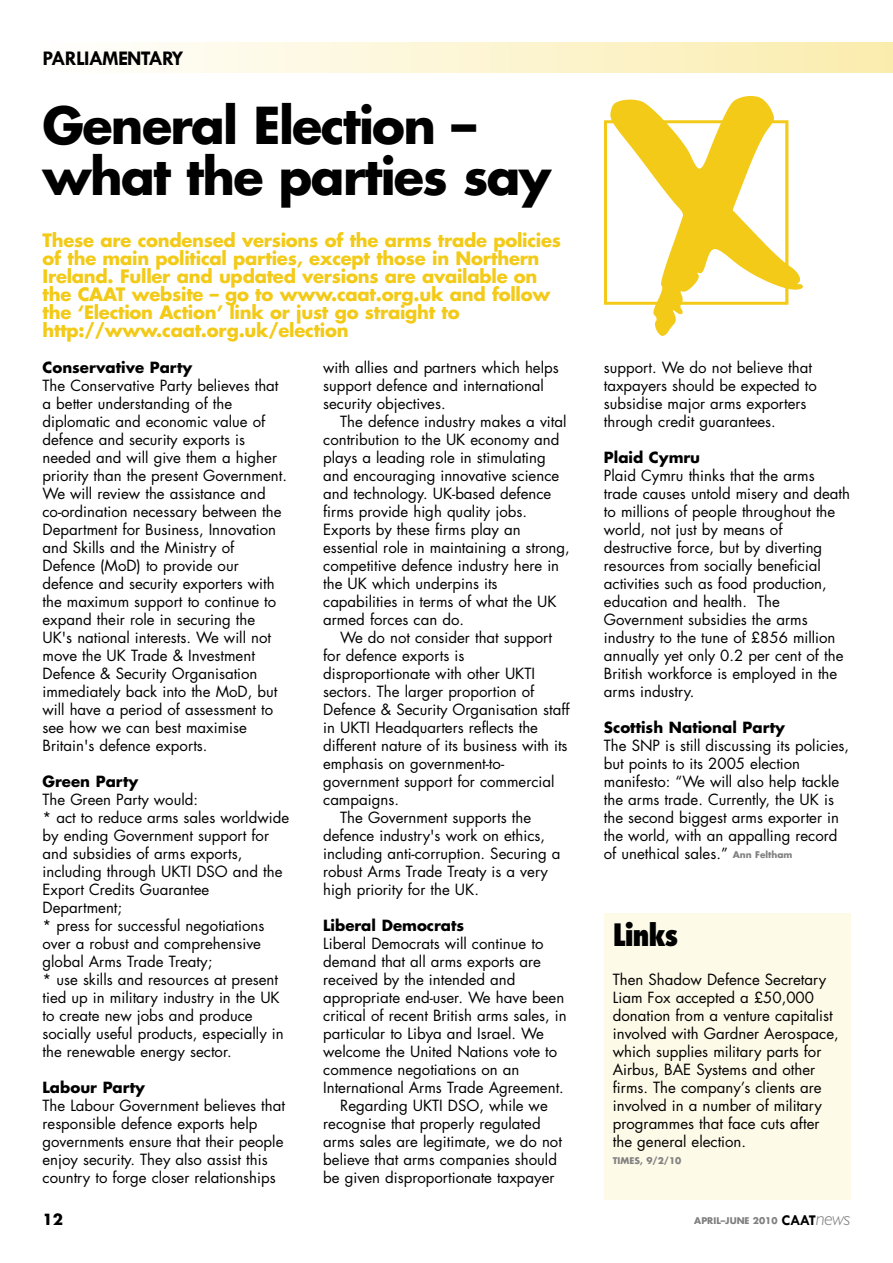
<style>
.page{position:relative;width:893px;height:1263px;background:#fff}
.page>*{position:absolute;margin:0;border:0;box-sizing:border-box;transform-origin:0 0}
.t1{font:700 49.5px/51px "Futura";letter-spacing:-.035em;color:#000}
.t2{font:800 condensed 30px "Futura";letter-spacing:-.04em;color:#000}
.t3{font:700 21px "Tw Cen";letter-spacing:-.04em;color:#000}
.t4{font:700 18px/18px "Futura";letter-spacing:-.015em;color:#f2ca17}
.t5{font:15px/18px "Futura";color:#000}
.t6{font:700 15px "Futura";color:#000}
.t7{font:700 9px "Futura";color:#808080}
.s1{font-weight:700;font-size:9px;color:#808080}
.s2{font-family:"Tw Cen";font-size:15px;color:#000}
.s3{font-family:"Gill Sans";font-weight:300;font-style:italic;font-size:19.5px}
</style>
<div class="page">
<div style="left:38px;top:43px;width:855px;height:30px;background:linear-gradient(to right,#fffffe,#faecad)"></div>
<img style="left:604px;top:96px;width:198px;height:239px">
<div style="left:604px;top:913px;width:246px;height:286px;background:#fefae8"></div>
<h3 class="t3" style="left:42px;top:47px;width:143px">PARLIAMENTARY</h3>
<h1 class="t1" style="left:43px;top:104px;width:510px">General Election – what the parties say</h1>
<p class="t4" style="left:43px;top:233px;width:520px">These are condensed versions of the arms trade policies of the main political parties, except those in Northern Ireland. Fuller and updated versions are available on the CAAT website – go to www.caat.org.uk and follow the ‘Election Action’ link or just go straight to http://www.caat.org.uk/election</p>
<p class="t6" style="left:43px;top:361px;width:151px">Conservative Party</p>
<p class="t5" style="left:43px;top:378px;width:246px">The Conservative Party believes that a better understanding of the diplomatic and economic value of defence and security exports is needed and will give them a higher priority than the present Government.<br>We will review the assistance and co-ordination necessary between the Department for Business, Innovation and Skills and the Ministry of Defence (MoD) to provide our defence and security exporters with the maximum support to continue to expand their role in securing the UK's national interests. We will not move the UK Trade &amp; Investment Defence &amp; Security Organisation immediately back into the MoD, but will have a period of assessment to see how we can best maximise Britain's defence exports.</p>
<p class="t6" style="left:43px;top:775px;width:97px">Green Party</p>
<p class="t5" style="left:43px;top:792px;width:248px">The Green Party would:<br>* act to reduce arms sales worldwide by ending Government support for and subsidies of arms exports, including through UKTI DSO and the<br>Export Credits Guarantee<br>Department;<br>* press for successful negotiations over a robust and comprehensive global Arms Trade Treaty;<br>* use skills and resources at present tied up in military industry in the UK to create new jobs and produce socially useful products, especially in the renewable energy sector.</p>
<p class="t6" style="left:43px;top:1081px;width:104px">Labour Party</p>
<p class="t5" style="left:43px;top:1098px;width:244px">The Labour Government believes that responsible defence exports help governments ensure that their people enjoy security. They also assist this country to forge closer relationships</p>
<p class="t5" style="left:323px;top:360px;width:237px">with allies and partners which helps support defence and international security objectives.</p>
<p class="t5" style="left:323px;top:414px;width:248px;text-indent:17px">The defence industry makes a vital contribution to the UK economy and plays a leading role in stimulating and encouraging innovative science and technology. UK-based defence firms provide high quality jobs.<br>Exports by these firms play an essential role in maintaining a strong, competitive defence industry here in the UK which underpins its capabilities in terms of what the UK armed forces can do.</p>
<p class="t5" style="left:340px;top:630px;width:214px">We do not consider that support</p>
<p class="t5" style="left:323px;top:648px;width:143px">for defence exports is</p>
<p class="t5" style="left:323px;top:666px;width:213px">disproportionate with other UKTI</p>
<p class="t5" style="left:323px;top:684px;width:213px">sectors. The larger proportion of</p>
<p class="t5" style="left:323px;top:702px;width:248px">Defence &amp; Security Organisation staff</p>
<p class="t5" style="left:323px;top:720px;width:216px">in UKTI Headquarters reflects the</p>
<p class="t5" style="left:323px;top:738px;width:246px">different nature of its business with its</p>
<p class="t5" style="left:323px;top:756px;width:182px">emphasis on government-to-</p>
<p class="t5" style="left:323px;top:774px;width:233px">government support for commercial</p>
<p class="t5" style="left:323px;top:792px;width:77px">campaigns.</p>
<p class="t5" style="left:340px;top:810px;width:192px">The Government supports the</p>
<p class="t5" style="left:323px;top:828px;width:223px">defence industry's work on ethics,</p>
<p class="t5" style="left:323px;top:846px;width:239px">including anti-corruption. Securing a</p>
<p class="t5" style="left:323px;top:864px;width:226px">robust Arms Trade Treaty is a very</p>
<p class="t5" style="left:323px;top:882px;width:157px">high priority for the UK.</p>
<p class="t6" style="left:323px;top:919px;width:143px">Liberal Democrats</p>
<p class="t5" style="left:323px;top:936px;width:222px">Liberal Democrats will continue to</p>
<p class="t5" style="left:323px;top:954px;width:219px">demand that all arms exports are</p>
<p class="t5" style="left:323px;top:972px;width:194px">received by the intended and</p>
<p class="t5" style="left:323px;top:990px;width:243px">appropriate end-user. We have been</p>
<p class="t5" style="left:323px;top:1008px;width:245px">critical of recent British arms sales, in</p>
<p class="t5" style="left:323px;top:1026px;width:222px">particular to Libya and Israel. We</p>
<p class="t5" style="left:323px;top:1044px;width:236px">welcome the United Nations vote to</p>
<p class="t5" style="left:323px;top:1062px;width:198px">commence negotiations on an</p>
<p class="t5" style="left:323px;top:1080px;width:242px">International Arms Trade Agreement.</p>
<p class="t5" style="left:340px;top:1098px;width:209px">Regarding UKTI DSO, while we</p>
<p class="t5" style="left:323px;top:1116px;width:219px">recognise that properly regulated</p>
<p class="t5" style="left:323px;top:1134px;width:240px">arms sales are legitimate, we do not</p>
<p class="t5" style="left:323px;top:1152px;width:235px">believe that arms companies should</p>
<p class="t5" style="left:323px;top:1170px;width:233px">be given disproportionate taxpayer</p>
<p class="t5" style="left:604px;top:360px;width:214px">support. We do not believe that taxpayers should be expected to subsidise major arms exporters through credit guarantees.</p>
<p class="t6" style="left:604px;top:451px;width:98px">Plaid Cymru</p>
<p class="t5" style="left:604px;top:468px;width:248px">Plaid Cymru thinks that the arms trade causes untold misery and death to millions of people throughout the world, not just by means of destructive force, but by diverting resources from socially beneficial activities such as food production, education and health. The<br>Government subsidies the arms industry to the tune of £856 million annually yet only 0.2 per cent of the<br>British workforce is employed in the arms industry.</p>
<p class="t6" style="left:604px;top:721px;width:183px">Scottish National Party</p>
<p class="t5" style="left:604px;top:738px;width:247px">The SNP is still discussing its policies, but points to its 2005 election manifesto: “We will also help tackle the arms trade. Currently, the UK is the second biggest arms exporter in the world, with an appalling record of unethical sales.” <span class="s1">Ann Feltham</span></p>
<h2 class="t2" style="left:613px;top:922px;width:67px">Links</h2>
<p class="t5" style="left:613px;top:972px;width:227px">Then Shadow Defence Secretary<br>Liam Fox accepted a £50,000 donation from a venture capitalist involved with Gardner Aerospace, which supplies military parts for<br>Airbus, BAE Systems and other firms. The company’s clients are involved in a number of military programmes that face cuts after the general election.</p>
<p class="t7" style="left:613px;top:1157px;width:70px">TIMES, 9/2/10</p>
<p class="t6" style="left:43px;top:1212px;width:22px">12</p>
<p class="t7" style="left:694px;top:1216px;width:158px">APRIL–JUNE 2010 <span class="s2">CAAT</span><span class="s3">news</span></p>
</div>
